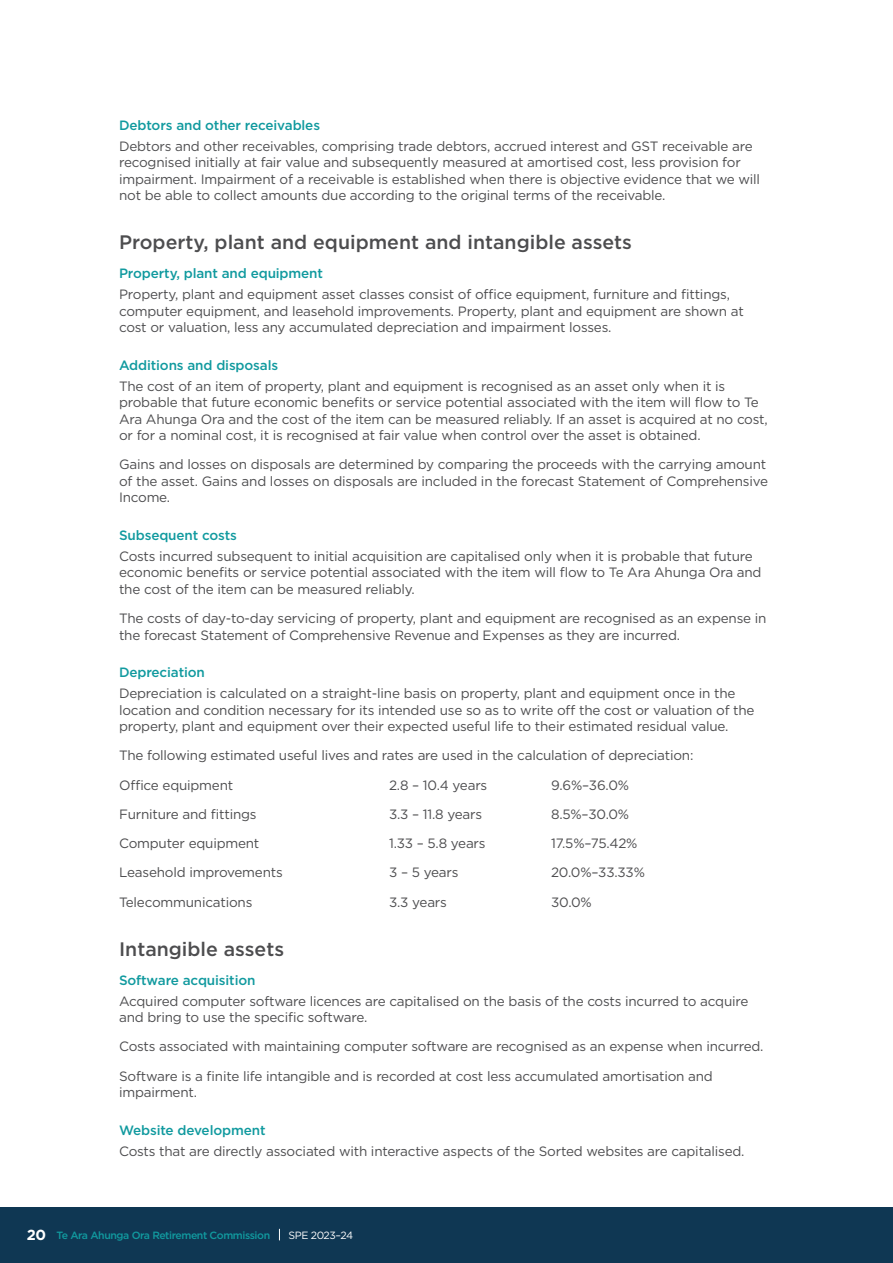
<style>
.page{position:relative;width:893px;height:1263px;background:#fff}
.page>*{position:absolute;margin:0;border:0;box-sizing:border-box;transform-origin:0 0}
.t1{font:500 19.5px "Gotham";color:#4d4d4f}
.t2{font:13.5px/16.5px "Gotham";letter-spacing:-.015em;color:#4d4d4f}
.t3{font:500 13.5px "Gotham";letter-spacing:-.01em;color:#119a9f}
.t4{font:500 10.5px "Gotham";letter-spacing:-.04em;color:#119a9f}
.t5{font:10.5px "Gotham";letter-spacing:-.04em;color:#fff}
.s1{font-weight:700;font-size:14.55px;color:#fff}
</style>
<div class="page">
<div style="left:0;top:1208px;width:893px;height:55px;background:#0f3753"></div>
<p class="t3" style="left:119px;top:116px;width:203px">Debtors and other receivables</p>
<p class="t2" style="left:119px;top:137px;width:643px">Debtors and other receivables, comprising trade debtors, accrued interest and GST receivable are recognised initially at fair value and subsequently measured at amortised cost, less provision for impairment. Impairment of a receivable is established when there is objective evidence that we will not be able to collect amounts due according to the original terms of the receivable.</p>
<h1 class="t1" style="left:119px;top:229px;width:514px">Property, plant and equipment and intangible assets</h1>
<p class="t3" style="left:119px;top:265px;width:205px">Property, plant and equipment</p>
<p class="t2" style="left:119px;top:286px;width:626px">Property, plant and equipment asset classes consist of office equipment, furniture and fittings, computer equipment, and leasehold improvements. Property, plant and equipment are shown at cost or valuation, less any accumulated depreciation and impairment losses.</p>
<p class="t3" style="left:119px;top:356px;width:161px">Additions and disposals</p>
<p class="t2" style="left:119px;top:377px;width:650px">The cost of an item of property, plant and equipment is recognised as an asset only when it is probable that future economic benefits or service potential associated with the item will flow to Te Ara Ahunga Ora and the cost of the item can be measured reliably. If an asset is acquired at no cost, or for a nominal cost, it is recognised at fair value when control over the asset is obtained.</p>
<p class="t2" style="left:119px;top:456px;width:650px">Gains and losses on disposals are determined by comparing the proceeds with the carrying amount of the asset. Gains and losses on disposals are included in the forecast Statement of Comprehensive<br>Income.</p>
<p class="t3" style="left:119px;top:526px;width:119px">Subsequent costs</p>
<p class="t2" style="left:119px;top:547px;width:644px">Costs incurred subsequent to initial acquisition are capitalised only when it is probable that future economic benefits or service potential associated with the item will flow to Te Ara Ahunga Ora and the cost of the item can be measured reliably.</p>
<p class="t2" style="left:119px;top:610px;width:649px">The costs of day-to-day servicing of property, plant and equipment are recognised as an expense in the forecast Statement of Comprehensive Revenue and Expenses as they are incurred.</p>
<p class="t3" style="left:119px;top:664px;width:87px">Depreciation</p>
<p class="t2" style="left:119px;top:685px;width:637px">Depreciation is calculated on a straight-line basis on property, plant and equipment once in the location and condition necessary for its intended use so as to write off the cost or valuation of the property, plant and equipment over their expected useful life to their estimated residual value.</p>
<p class="t2" style="left:119px;top:741px;width:576px;line-height:29.2px">The following estimated useful lives and rates are used in the calculation of depreciation:<br>Office equipment</p>
<p class="t2" style="left:389px;top:776px;width:100px">2.8 – 10.4 years</p>
<p class="t2" style="left:551px;top:776px;width:80px">9.6%–36.0%</p>
<p class="t2" style="left:119px;top:805px;width:139px">Furniture and fittings</p>
<p class="t2" style="left:389px;top:805px;width:95px">3.3 – 11.8 years</p>
<p class="t2" style="left:551px;top:805px;width:80px">8.5%–30.0%</p>
<p class="t2" style="left:119px;top:835px;width:142px">Computer equipment</p>
<p class="t2" style="left:389px;top:835px;width:98px">1.33 – 5.8 years</p>
<p class="t2" style="left:551px;top:835px;width:88px">17.5%–75.42%</p>
<p class="t2" style="left:119px;top:864px;width:165px">Leasehold improvements</p>
<p class="t2" style="left:389px;top:864px;width:71px">3 – 5 years</p>
<p class="t2" style="left:551px;top:864px;width:95px">20.0%–33.33%</p>
<p class="t2" style="left:119px;top:893px;width:135px">Telecommunications</p>
<p class="t2" style="left:389px;top:893px;width:59px">3.3 years</p>
<p class="t2" style="left:551px;top:893px;width:42px">30.0%</p>
<h1 class="t1" style="left:119px;top:936px;width:167px">Intangible assets</h1>
<p class="t3" style="left:119px;top:971px;width:138px">Software acquisition</p>
<p class="t2" style="left:119px;top:992px;width:631px">Acquired computer software licences are capitalised on the basis of the costs incurred to acquire and bring to use the specific software.</p>
<p class="t2" style="left:119px;top:1032px;width:646px;line-height:29.2px">Costs associated with maintaining computer software are recognised as an expense when incurred.<br>Software is a finite life intangible and is recorded at cost less accumulated amortisation and</p>
<p class="t2" style="left:119px;top:1084px;width:79px">impairment.</p>
<p class="t3" style="left:119px;top:1121px;width:148px">Website development</p>
<p class="t2" style="left:119px;top:1142px;width:627px">Costs that are directly associated with interactive aspects of the Sorted websites are capitalised.</p>
<p class="t4" style="left:27px;top:1228px;width:245px"><span class="s1">20</span> Te Ara Ahunga Ora Retirement Commission</p>
<p class="t5" style="left:289px;top:1228px;width:66px">SPE 2023–24</p>
</div>
